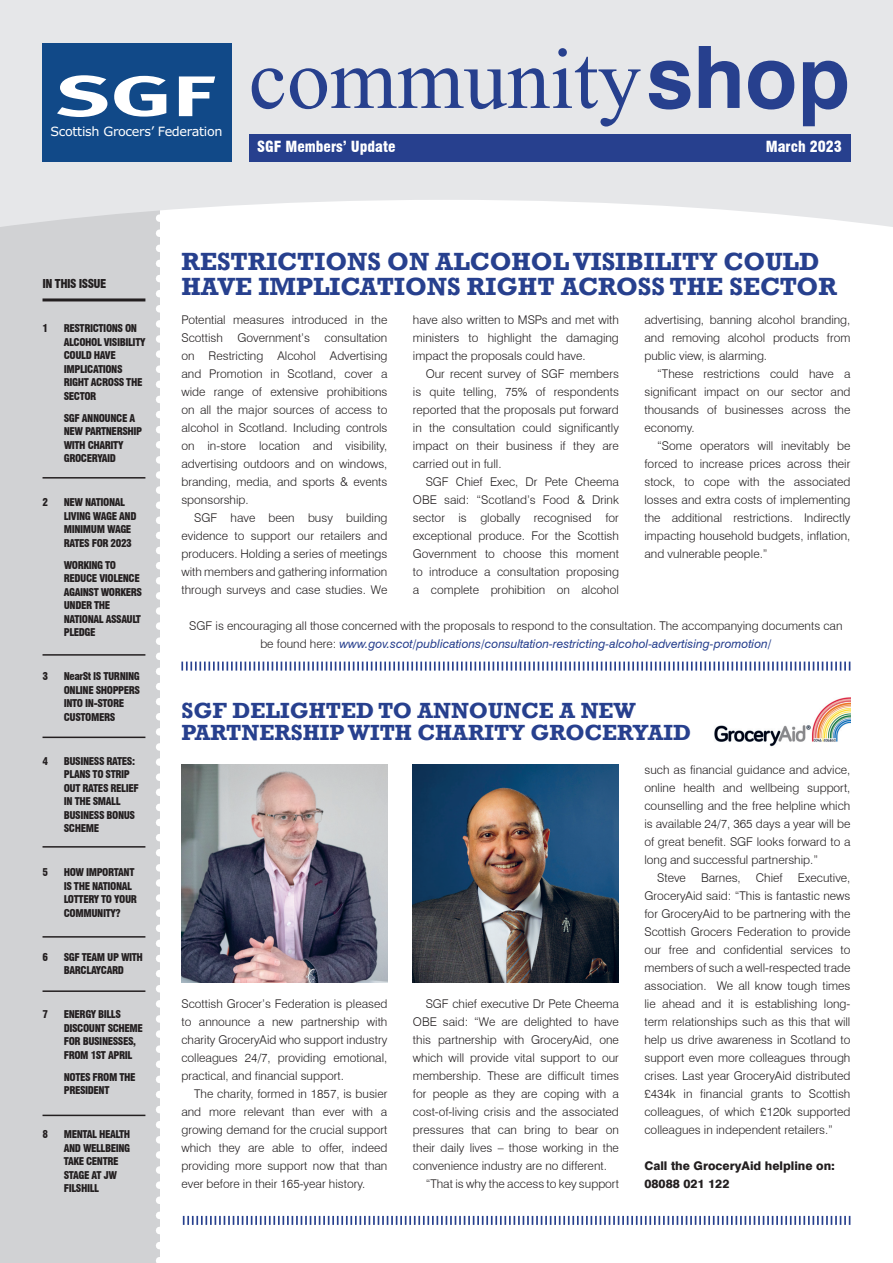
<style>
.page{position:relative;width:893px;height:1263px;background:#fff}
.page>*{position:absolute;margin:0;border:0;box-sizing:border-box;transform-origin:0 0}
.t1{font:86.1px "Times New Roman";color:#27408e}
.t2{font:700 25.5px/25.5px "Rockwell";color:#27408e}
.t3{font:700 22.5px/22.5px "Rockwell";color:#27408e}
.t4{font:900 condensed 15px "Swiss 721 BT";color:#fff}
.t5{font:12.75px "Verdana";letter-spacing:-.025em;color:#fff}
.t6{font:300 12px/18px "Swiss 721 BT";color:#231f20;text-align:justify}
.t7{font:800 12px/18px "Swiss 721 BT";color:#231f20}
.t8{font:900 condensed 12px "Swiss 721 BT";letter-spacing:-.04em;color:#231f20}
.t9{font:900 condensed 10.5px/13.5px "Swiss 721 BT";letter-spacing:-.04em;color:#231f20}
.s1{font-family:"Swiss 721 BT";font-weight:700}
.s2{font-weight:400;font-style:italic;color:#27408e}
</style>
<div class="page">
<div style="left:0;top:154px;width:160px;height:1109px;background:#d1d2d4"></div>
<svg style="left:156px;top:229px;width:4px;height:1034px"></svg>
<svg style="left:0;top:198px;width:893px;height:29px"></svg>
<div style="left:0;top:0;width:893px;height:198px;background:#e6e7e9"></div>
<div style="left:43px;top:43px;width:189px;height:119px;background:#114988"></div>
<svg style="left:57px;top:75px;width:50px;height:42px"></svg>
<svg style="left:114px;top:76px;width:52px;height:41px"></svg>
<svg style="left:179px;top:76px;width:36px;height:40px"></svg>
<svg style="left:183px;top:1216px;width:667px;height:9px"></svg>
<div style="left:249px;top:134px;width:601px;height:28px;background:#27408e"></div>
<svg style="left:181px;top:662px;width:669px;height:9px"></svg>
<hr style="left:43px;top:298px;width:102px;height:3px;background:#231f20">
<hr style="left:43px;top:654px;width:102px;height:2px;background:#231f20">
<hr style="left:43px;top:477px;width:102px;height:2px;background:#231f20">
<hr style="left:43px;top:737px;width:102px;height:1px;background:#231f20">
<hr style="left:43px;top:846px;width:102px;height:2px;background:#231f20">
<hr style="left:43px;top:936px;width:102px;height:2px;background:#231f20">
<hr style="left:43px;top:990px;width:102px;height:2px;background:#231f20">
<hr style="left:43px;top:1115px;width:102px;height:1px;background:#231f20">
<img style="left:714px;top:697px;width:136px;height:50px">
<img style="left:181px;top:764px;width:206px;height:218px">
<img style="left:413px;top:764px;width:206px;height:218px">
<p class="t5" style="left:50px;top:122px;width:174px">Scottish Grocers’ Federation</p>
<h1 class="t1" style="left:249px;top:18px;width:603px">community<span class="s1">shop</span></h1>
<p class="t4" style="left:257px;top:138px;width:140px">SGF Members’ Update</p>
<p class="t4" style="left:766px;top:138px;width:78px">March 2023</p>
<p class="t8" style="left:43px;top:276px;width:65px">IN THIS ISSUE</p>
<p class="t9" style="left:43px;top:321px;width:7px">1</p>
<p class="t9" style="left:64px;top:321px;width:83px">RESTRICTIONS ON<br>ALCOHOL VISIBILITY<br>COULD HAVE<br>IMPLICATIONS<br>RIGHT ACROSS THE<br>SECTOR</p>
<p class="t9" style="left:64px;top:411px;width:80px">SGF ANNOUNCE A<br>NEW PARTNERSHIP<br>WITH CHARITY<br>GROCERYAID</p>
<p class="t9" style="left:43px;top:495px;width:7px">2</p>
<p class="t9" style="left:64px;top:495px;width:74px">NEW NATIONAL<br>LIVING WAGE AND<br>MINIMUM WAGE<br>RATES FOR 2023</p>
<p class="t9" style="left:64px;top:558px;width:80px">WORKING TO<br>REDUCE VIOLENCE<br>AGAINST WORKERS<br>UNDER THE<br>NATIONAL ASSAULT<br>PLEDGE</p>
<p class="t9" style="left:43px;top:669px;width:7px">3</p>
<p class="t9" style="left:64px;top:669px;width:78px">NearSt IS TURNING<br>ONLINE SHOPPERS<br>INTO IN-STORE<br>CUSTOMERS</p>
<p class="t9" style="left:43px;top:754px;width:7px">4</p>
<p class="t9" style="left:64px;top:754px;width:77px">BUSINESS RATES:<br>PLANS TO STRIP<br>OUT RATES RELIEF<br>IN THE SMALL<br>BUSINESS BONUS<br>SCHEME</p>
<p class="t9" style="left:43px;top:866px;width:7px">5</p>
<p class="t9" style="left:64px;top:866px;width:75px">HOW IMPORTANT<br>IS THE NATIONAL<br>LOTTERY TO YOUR<br>COMMUNITY?</p>
<p class="t9" style="left:43px;top:950px;width:7px">6</p>
<p class="t9" style="left:64px;top:950px;width:81px">SGF TEAM UP WITH<br>BARCLAYCARD</p>
<p class="t9" style="left:43px;top:1008px;width:7px">7</p>
<p class="t9" style="left:64px;top:1008px;width:81px">ENERGY BILLS<br>DISCOUNT SCHEME<br>FOR BUSINESSES,<br>FROM 1ST APRIL</p>
<p class="t9" style="left:64px;top:1070px;width:73px">NOTES FROM THE<br>PRESIDENT</p>
<p class="t9" style="left:43px;top:1128px;width:7px">8</p>
<p class="t9" style="left:64px;top:1128px;width:68px">MENTAL HEALTH<br>AND WELLBEING<br>TAKE CENTRE<br>STAGE AT JW<br>FILSHILL</p>
<h2 class="t2" style="left:181px;top:248px;width:657px">RESTRICTIONS ON ALCOHOL VISIBILITY COULD<br>HAVE IMPLICATIONS RIGHT ACROSS THE SECTOR</h2>
<p class="t6" style="left:181px;top:311px;width:207px">Potential measures introduced in the Scottish Government’s consultation on Restricting Alcohol Advertising and Promotion in Scotland, cover a wide range of extensive prohibitions on all the major sources of access to alcohol in Scotland. Including controls on in-store location and visibility, advertising outdoors and on windows, branding, media, and sports &amp; events sponsorship.</p>
<p class="t6" style="left:181px;top:509px;width:207px;text-indent:13px">SGF have been busy building evidence to support our retailers and producers. Holding a series of meetings with members and gathering information through surveys and case studies. We</p>
<p class="t6" style="left:413px;top:311px;width:207px">have also written to MSPs and met with ministers to highlight the damaging impact the proposals could have.</p>
<p class="t6" style="left:413px;top:365px;width:207px;text-indent:13px">Our recent survey of SGF members is quite telling, 75% of respondents reported that the proposals put forward in the consultation could significantly impact on their business if they are carried out in full.</p>
<p class="t6" style="left:413px;top:473px;width:208px;text-indent:13px">SGF Chief Exec, Dr Pete Cheema OBE said: “Scotland’s Food &amp; Drink sector is globally recognised for exceptional produce. For the Scottish Government to choose this moment to introduce a consultation proposing a complete prohibition on alcohol</p>
<p class="t6" style="left:644px;top:311px;width:207px">advertising, banning alcohol branding, and removing alcohol products from public view, is alarming.</p>
<p class="t6" style="left:644px;top:365px;width:207px;text-indent:13px">“These restrictions could have a significant impact on our sector and thousands of businesses across the economy.</p>
<p class="t6" style="left:644px;top:437px;width:207px;text-indent:13px">“Some operators will inevitably be forced to increase prices across their stock, to cope with the associated losses and extra costs of implementing the additional restrictions. Indirectly impacting household budgets, inflation, and vulnerable people.”</p>
<p class="t6" style="left:189px;top:617px;width:655px;text-align:center">SGF is encouraging all those concerned with the proposals to respond to the consultation. The accompanying documents can be found here: <span class="s2">www.gov.scot/publications/consultation-restricting-alcohol-advertising-promotion/</span></p>
<h3 class="t3" style="left:181px;top:699px;width:511px">SGF DELIGHTED TO ANNOUNCE A NEW<br>PARTNERSHIP WITH CHARITY GROCERYAID</h3>
<p class="t6" style="left:181px;top:995px;width:207px">Scottish Grocer’s Federation is pleased to announce a new partnership with charity GroceryAid who support industry colleagues 24/7, providing emotional, practical, and financial support.</p>
<p class="t6" style="left:181px;top:1085px;width:208px;text-indent:13px">The charity, formed in 1857, is busier and more relevant than ever with a growing demand for the crucial support which they are able to offer, indeed providing more support now that than ever before in their 165-year history.</p>
<p class="t6" style="left:413px;top:995px;width:207px;text-indent:13px">SGF chief executive Dr Pete Cheema OBE said: “We are delighted to have this partnership with GroceryAid, one which will provide vital support to our membership. These are difficult times for people as they are coping with a cost-of-living crisis and the associated pressures that can bring to bear on their daily lives – those working in the convenience industry are no different.</p>
<p class="t6" style="left:426px;top:1175px;width:195px">“That is why the access to key support</p>
<p class="t6" style="left:644px;top:761px;width:207px">such as financial guidance and advice,</p>
<p class="t6" style="left:644px;top:779px;width:207px">online health and wellbeing support,</p>
<p class="t6" style="left:644px;top:797px;width:207px">counselling and the free helpline which</p>
<p class="t6" style="left:644px;top:815px;width:207px">is available 24/7, 365 days a year will be</p>
<p class="t6" style="left:644px;top:833px;width:207px">of great benefit. SGF looks forward to a</p>
<p class="t6" style="left:644px;top:851px;width:175px">long and successful partnership.”</p>
<p class="t6" style="left:657px;top:869px;width:30px">Steve</p>
<p class="t6" style="left:701px;top:869px;width:41px">Barnes,</p>
<p class="t6" style="left:756px;top:869px;width:28px">Chief</p>
<p class="t6" style="left:644px;top:869px;width:207px;text-indent:154px">Executive, GroceryAid said: “This is fantastic news for GroceryAid to be partnering with the Scottish Grocers Federation to provide our free and confidential services to members of such a well-respected trade association. We all know tough times lie ahead and it is establishing long&shy;term relationships such as this that will help us drive awareness in Scotland to support even more colleagues through crises. Last year GroceryAid distributed £434k in financial grants to Scottish colleagues, of which £120k supported colleagues in independent retailers.”</p>
<p class="t7" style="left:644px;top:1157px;width:192px">Call the GroceryAid helpline on:<br>08088 021 122</p>
</div>
